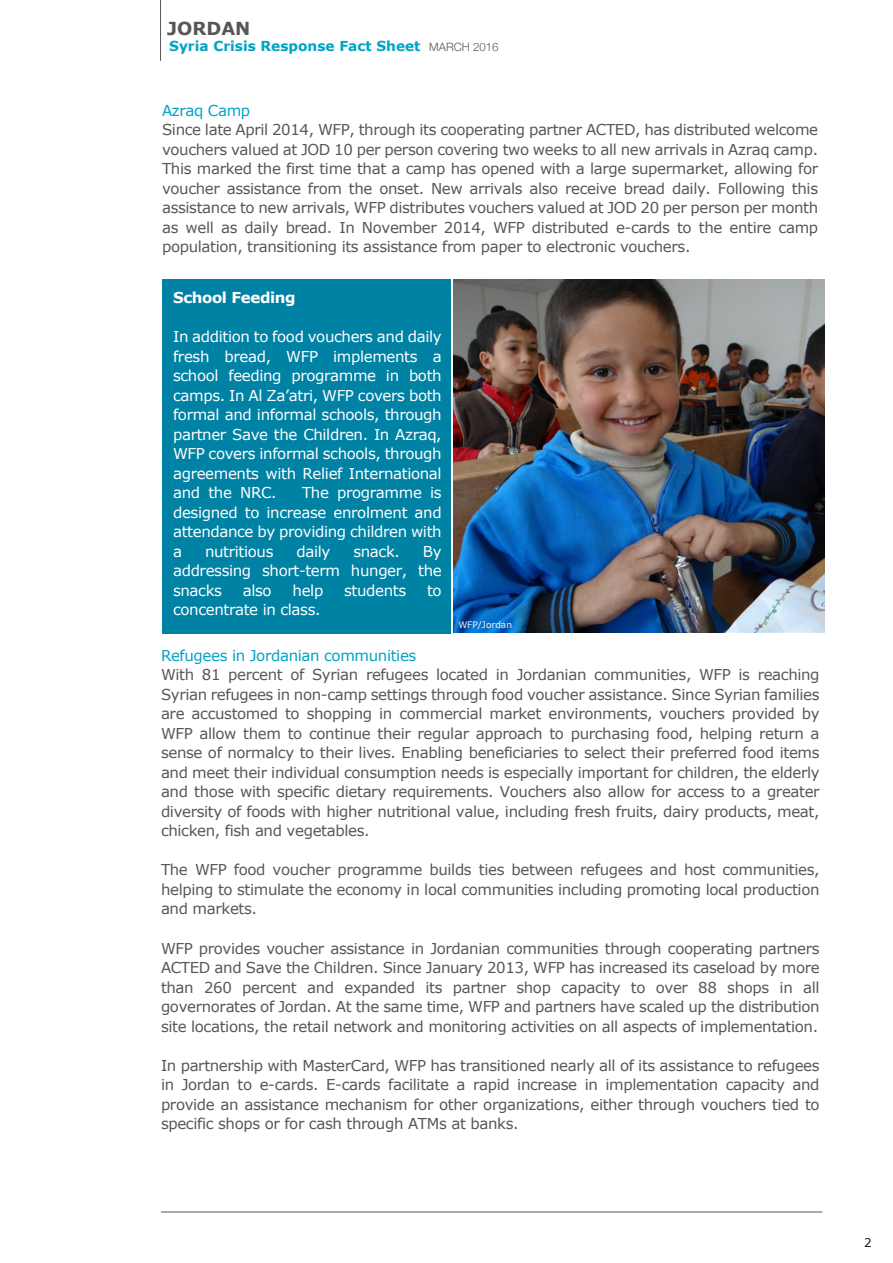
<style>
.page{position:relative;width:893px;height:1263px;background:#fff}
.page>*{position:absolute;margin:0;border:0;box-sizing:border-box;transform-origin:0 0}
.t1{font:700 18px "Verdana";color:#575756}
.t2{font:15px/19.5px "Verdana";letter-spacing:-.025em;color:#575756;text-align:justify}
.t3{font:15px/19.5px "Verdana";letter-spacing:-.025em;color:#fff;text-align:justify}
.t4{font:15px "Verdana";letter-spacing:-.025em;color:#00a3c3}
.t5{font:700 15px "Verdana";letter-spacing:-.025em;color:#fff}
.t6{font:700 13.8px "Verdana";color:#00a3c3}
.t7{font:12px "Verdana";color:#191919}
.t8{font:9px "Verdana";color:#f5f5f5}
.s1{font-family:"Helvetica Neue";font-weight:300;font-size:11.55px;color:#575756}
</style>
<div class="page">
<hr style="left:161px;top:1211px;width:661px;height:1px;background:#575756">
<hr style="left:160px;top:0;width:1px;height:61px;background:#575756">
<div style="left:162px;top:279px;width:288px;height:355px;background:#0082a5"></div>
<img style="left:454px;top:280px;width:370px;height:352px">
<p class="t1" style="left:167px;top:16px;width:85px">JORDAN</p>
<p class="t6" style="left:169px;top:36px;width:331px">Syria Crisis Response Fact Sheet <span class="s1">MARCH 2016</span></p>
<p class="t4" style="left:162px;top:100px;width:90px">Azraq Camp</p>
<p class="t2" style="left:162px;top:120px;width:658px">Since late April 2014, WFP, through its cooperating partner ACTED, has distributed welcome vouchers valued at JOD 10 per person covering two weeks to all new arrivals in Azraq camp.<br>This marked the first time that a camp has opened with a large supermarket, allowing for voucher assistance from the onset. New arrivals also receive bread daily. Following this assistance to new arrivals, WFP distributes vouchers valued at JOD 20 per person per month as well as daily bread. In November 2014, WFP distributed e-cards to the entire camp population, transitioning its assistance from paper to electronic vouchers.</p>
<p class="t5" style="left:173px;top:287px;width:124px">School Feeding</p>
<p class="t3" style="left:173px;top:327px;width:270px">In addition to food vouchers and daily fresh bread, WFP implements a school feeding programme in both camps. In Al Za’atri, WFP covers both formal and informal schools, through partner Save the Children. In Azraq, WFP covers informal schools, through agreements with Relief International and the NRC.</p>
<p class="t3" style="left:173px;top:483px;width:270px;text-indent:129px">The programme is designed to increase enrolment and attendance by providing children with a</p>
<p class="t3" style="left:205px;top:541px;width:70px">nutritious</p>
<p class="t3" style="left:296px;top:541px;width:35px">daily</p>
<p class="t3" style="left:353px;top:541px;width:48px">snack.</p>
<p class="t3" style="left:173px;top:541px;width:270px;text-indent:250px">By addressing short-term hunger, the snacks</p>
<p class="t3" style="left:243px;top:580px;width:30px">also</p>
<p class="t3" style="left:293px;top:580px;width:32px">help</p>
<p class="t3" style="left:344px;top:580px;width:64px">students</p>
<p class="t3" style="left:427px;top:580px;width:16px">to</p>
<p class="t3" style="left:173px;top:600px;width:149px">concentrate in class.</p>
<p class="t8" style="left:458px;top:619px;width:55px">WFP/Jordan</p>
<p class="t4" style="left:161px;top:645px;width:257px">Refugees in Jordanian communities</p>
<p class="t2" style="left:161px;top:665px;width:660px">With 81 percent of Syrian refugees located in Jordanian communities, WFP is reaching Syrian refugees in non-camp settings through food voucher assistance. Since Syrian families are accustomed to shopping in commercial market environments, vouchers provided by WFP allow them to continue their regular approach to purchasing food, helping return a sense of normalcy to their lives. Enabling beneficiaries to select their preferred food items and meet their individual consumption needs is especially important for children, the elderly and those with specific dietary requirements. Vouchers also allow for access to a greater diversity of foods with higher nutritional value, including fresh fruits, dairy products, meat, chicken, fish and vegetables.</p>
<p class="t2" style="left:161px;top:860px;width:660px">The WFP food voucher programme builds ties between refugees and host communities, helping to stimulate the economy in local communities including promoting local production and markets.</p>
<p class="t2" style="left:161px;top:938px;width:660px">WFP provides voucher assistance in Jordanian communities through cooperating partners ACTED and Save the Children. Since January 2013, WFP has increased its caseload by more than 260 percent and expanded its partner shop capacity to over 88 shops in all governorates of Jordan. At the same time, WFP and partners have scaled up the distribution site locations, the retail network and monitoring activities on all aspects of implementation.</p>
<p class="t2" style="left:161px;top:1055px;width:660px">In partnership with MasterCard, WFP has transitioned nearly all of its assistance to refugees in Jordan to e-cards. E-cards facilitate a rapid increase in implementation capacity and provide an assistance mechanism for other organizations, either through vouchers tied to specific shops or for cash through ATMs at banks.</p>
<p class="t7" style="left:864px;top:1234px;width:9px">2</p>
</div>
